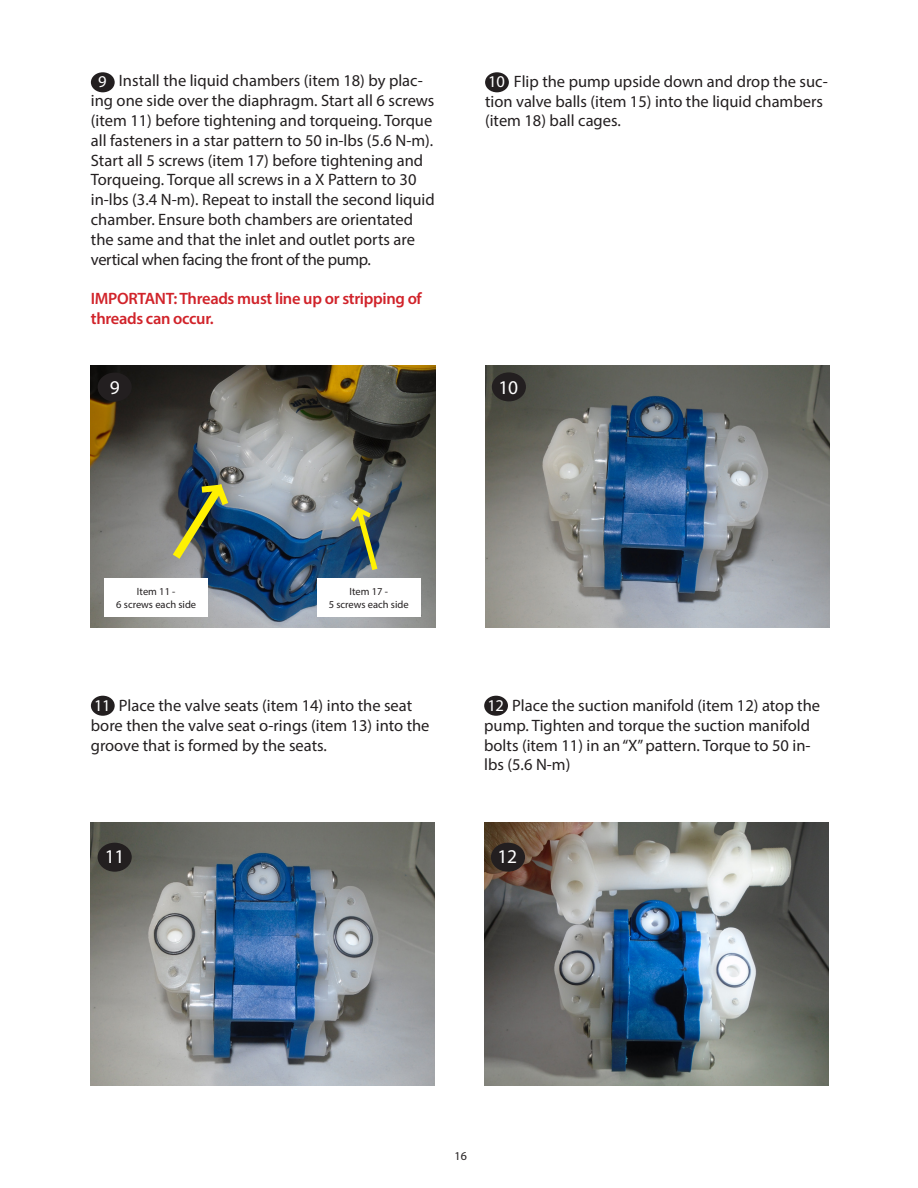
<style>
.page{position:relative;width:918px;height:1188px;background:#fff}
.page>*{position:absolute;margin:0;border:0;box-sizing:border-box;transform-origin:0 0}
.Quotes{font:19.5px "Myriad Pro";color:#fff}
.t1{font:16.5px/19.8px "Myriad Pro";color:#231f20}
.t2{font:600 16.5px/19.8px "Myriad Pro";letter-spacing:-.02em;color:#d1232a}
.Quotes-2{font:16.5px "Myriad Pro";color:#fff}
.t3{font:12px "Myriad Pro";color:#231f20}
.t4{font:10.5px "Myriad Pro";color:#231f20}
</style>
<div class="page">
<img style="left:91px;top:365px;width:344px;height:263px">
<img style="left:485px;top:365px;width:345px;height:263px">
<img style="left:90px;top:823px;width:344px;height:263px">
<img style="left:484px;top:823px;width:345px;height:263px">
<div style="left:98px;top:843px;width:34px;height:29px;background:#231f20;border-radius:50%"></div>
<div style="left:98px;top:373px;width:34px;height:29px;background:#231f20;border-radius:50%"></div>
<div style="left:492px;top:372px;width:34px;height:29px;background:#231f20;border-radius:50%"></div>
<div style="left:91px;top:72px;width:24px;height:20px;background:#231f20;border-radius:50%"></div>
<div style="left:485px;top:72px;width:24px;height:20px;background:#231f20;border-radius:50%"></div>
<div style="left:91px;top:696px;width:24px;height:20px;background:#231f20;border-radius:50%"></div>
<div style="left:484px;top:696px;width:24px;height:20px;background:#231f20;border-radius:50%"></div>
<div style="left:491px;top:843px;width:34px;height:29px;background:#231f20;border-radius:50%"></div>
<div style="left:104px;top:579px;width:104px;height:38px;background:#fff"></div>
<div style="left:317px;top:579px;width:104px;height:38px;background:#fff"></div>
<svg style="left:173px;top:484px;width:55px;height:75px;background:#586448"></svg>
<svg style="left:351px;top:507px;width:26px;height:63px;background:#647450"></svg>
<p class="t1" style="left:91px;top:71px;width:345px;text-indent:28px">Install the liquid chambers (item 18) by plac&shy;ing one side over the diaphragm. Start all 6 screws (item 11) before tightening and torqueing. Torque all fasteners in a star pattern to 50 in-lbs (5.6 N-m).<br>Start all 5 screws (item 17) before tightening and Torqueing. Torque all screws in a X Pattern to 30 in-lbs (3.4 N-m). Repeat to install the second liquid chamber. Ensure both chambers are orientated the same and that the inlet and outlet ports are vertical when facing the front of the pump.</p>
<p class="t2" style="left:91px;top:288px;width:333px">IMPORTANT: Threads must line up or stripping of threads can occur.</p>
<p class="t1" style="left:485px;top:71px;width:344px;text-indent:29px">Flip the pump upside down and drop the suc&shy;tion valve balls (item 15) into the liquid chambers (item 18) ball cages.</p>
<p class="Quotes-2" style="left:98px;top:72px;width:10px">9</p>
<p class="Quotes-2" style="left:488px;top:72px;width:18px">10</p>
<p class="Quotes" style="left:110px;top:376px;width:12px">9</p>
<p class="Quotes" style="left:498px;top:376px;width:21px">10</p>
<p class="t4" style="left:137px;top:585px;width:40px">Item 11 -</p>
<p class="t4" style="left:116px;top:598px;width:81px">6 screws each side</p>
<p class="t4" style="left:349px;top:585px;width:40px">Item 17 -</p>
<p class="t4" style="left:329px;top:598px;width:81px">5 screws each side</p>
<p class="t1" style="left:91px;top:695px;width:340px;text-indent:28px">Place the valve seats (item 14) into the seat bore then the valve seat o-rings (item 13) into the groove that is formed by the seats.</p>
<p class="t1" style="left:484px;top:695px;width:337px;text-indent:28px">Place the suction manifold (item 12) atop the pump. Tighten and torque the suction manifold bolts (item 11) in an “X” pattern. Torque to 50 in&shy;lbs (5.6 N-m)</p>
<p class="Quotes-2" style="left:94px;top:695px;width:18px">11</p>
<p class="Quotes-2" style="left:487px;top:695px;width:18px">12</p>
<p class="Quotes" style="left:105px;top:845px;width:21px">11</p>
<p class="Quotes" style="left:498px;top:845px;width:21px">12</p>
<p class="t3" style="left:455px;top:1148px;width:14px">16</p>
</div>
